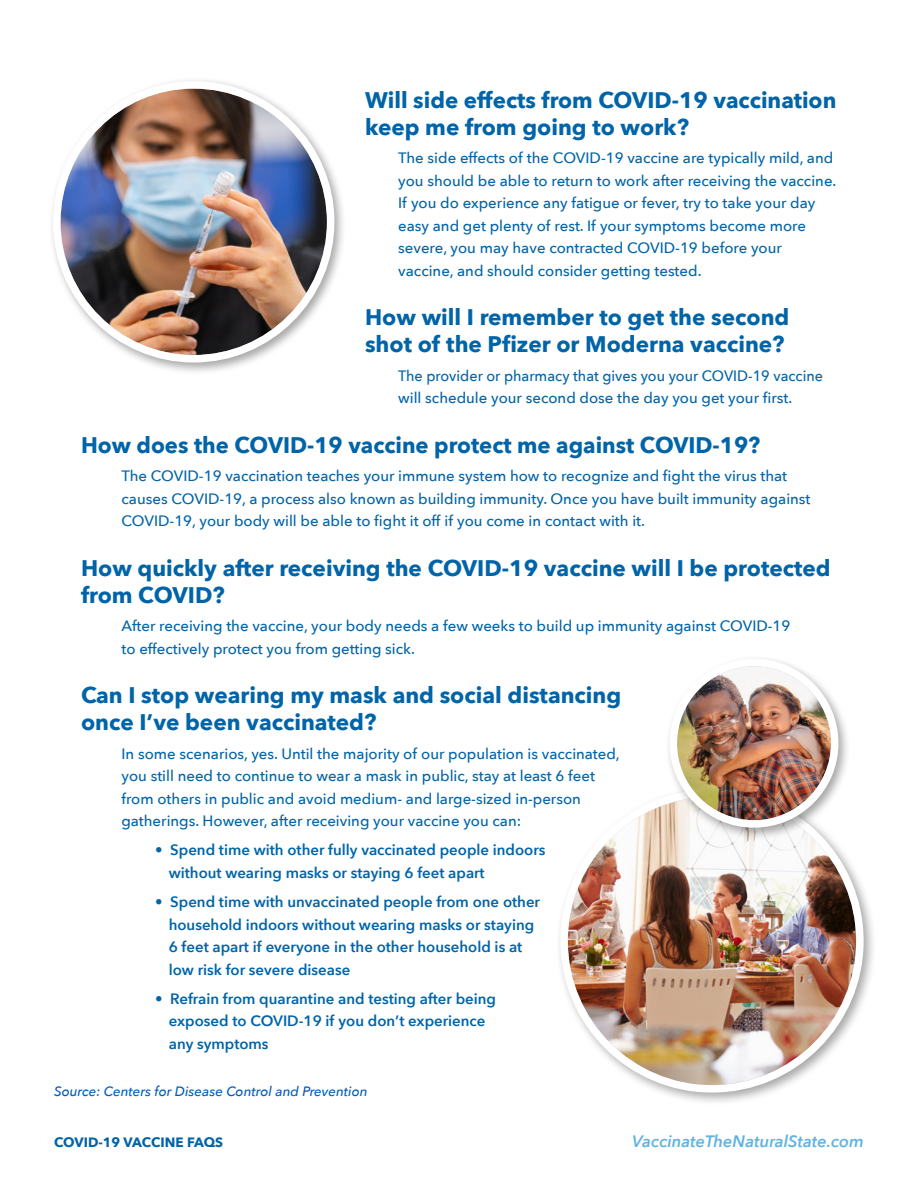
<style>
.page{position:relative;width:918px;height:1188px;background:#fff}
.page>*{position:absolute;margin:0;border:0;box-sizing:border-box;transform-origin:0 0}
.t1{font:700 22.5px/27px "Avenir Next";color:#0064a8}
.t2{font:italic 600 16.5px "Avenir Next";color:#5fb3e4}
.t3{font:500 15px/22.5px "Avenir Next";color:#0064a8}
.t4{font:600 15px/22.5px "Avenir Next";color:#0064a8}
.t5{font:500 15px/22.5px "Avenir Next";color:#0064a8;scale:.96 1}
.t6{font:italic 500 13.5px "Avenir Next";color:#005cb9}
.t7{font:700 13.5px "Avenir Next";letter-spacing:-.005em;color:#0064a8}
</style>
<div class="page">
<div style="left:48px;top:76px;width:299px;height:299px;background:#000;opacity:.35"></div>
<img style="left:61px;top:89px;width:266px;height:266px;border-radius:133px">
<div style="left:53px;top:81px;width:281px;height:282px;border:8px solid #fff;border-radius:50%"></div>
<div style="left:555px;top:784px;width:322px;height:322px;background:#000;opacity:.35"></div>
<img style="left:568px;top:797px;width:288px;height:288px;border-radius:144px">
<div style="left:560px;top:789px;width:304px;height:304px;border:8px solid #fff;border-radius:50%"></div>
<div style="left:665px;top:654px;width:186px;height:187px;background:#000;opacity:.35"></div>
<img style="left:677px;top:666px;width:154px;height:154px;border-radius:77px">
<div style="left:670px;top:659px;width:168px;height:169px;border:8px solid #fff;border-radius:50%"></div>
<h1 class="t1" style="left:365px;top:86px;width:473px">Will side effects from COVID-19 vaccination keep me from going to work?</h1>
<p class="t3" style="left:398px;top:146px;width:440px">The side effects of the COVID-19 vaccine are typically mild, and you should be able to return to work after receiving the vaccine.<br>If you do experience any fatigue or fever, try to take your day easy and get plenty of rest. If your symptoms become more severe, you may have contracted COVID-19 before your vaccine, and should consider getting tested.</p>
<h1 class="t1" style="left:365px;top:303px;width:426px">How will I remember to get the second shot of the Pfizer or Moderna vaccine?</h1>
<p class="t5" style="left:398px;top:364px;width:444px">The provider or pharmacy that gives you your COVID-19 vaccine will schedule your second dose the day you get your first.</p>
<h1 class="t1" style="left:81px;top:431px;width:681px">How does the COVID-19 vaccine protect me against COVID-19?</h1>
<p class="t3" style="left:122px;top:464px;width:691px">The COVID-19 vaccination teaches your immune system how to recognize and fight the virus that causes COVID-19, a process also known as building immunity. Once you have built immunity against<br>COVID-19, your body will be able to fight it off if you come in contact with it.</p>
<h1 class="t1" style="left:81px;top:554px;width:751px">How quickly after receiving the COVID-19 vaccine will I be protected from COVID?</h1>
<p class="t3" style="left:122px;top:614px;width:670px">After receiving the vaccine, your body needs a few weeks to build up immunity against COVID-19 to effectively protect you from getting sick.</p>
<h1 class="t1" style="left:81px;top:681px;width:542px">Can I stop wearing my mask and social distancing once I’ve been vaccinated?</h1>
<p class="t3" style="left:122px;top:742px;width:500px">In some scenarios, yes. Until the majority of our population is vaccinated, you still need to continue to wear a mask in public, stay at least 6 feet from others in public and avoid medium- and large-sized in-person gatherings. However, after receiving your vaccine you can:</p>
<p class="t4" style="left:169px;top:839px;width:378px;text-indent:-14px">• Spend time with other fully vaccinated people indoors without wearing masks or staying 6 feet apart</p>
<p class="t4" style="left:169px;top:890px;width:373px;text-indent:-14px">• Spend time with unvaccinated people from one other household indoors without wearing masks or staying 6 feet apart if everyone in the other household is at low risk for severe disease</p>
<p class="t4" style="left:169px;top:987px;width:329px;text-indent:-14px">• Refrain from quarantine and testing after being exposed to COVID-19 if you don’t experience any symptoms</p>
<p class="t6" style="left:54px;top:1080px;width:315px">Source: Centers for Disease Control and Prevention</p>
<p class="t7" style="left:54px;top:1130px;width:171px">COVID-19 VACCINE FAQS</p>
<p class="t2" style="left:632px;top:1127px;width:233px">VaccinateTheNaturalState.com</p>
</div>
